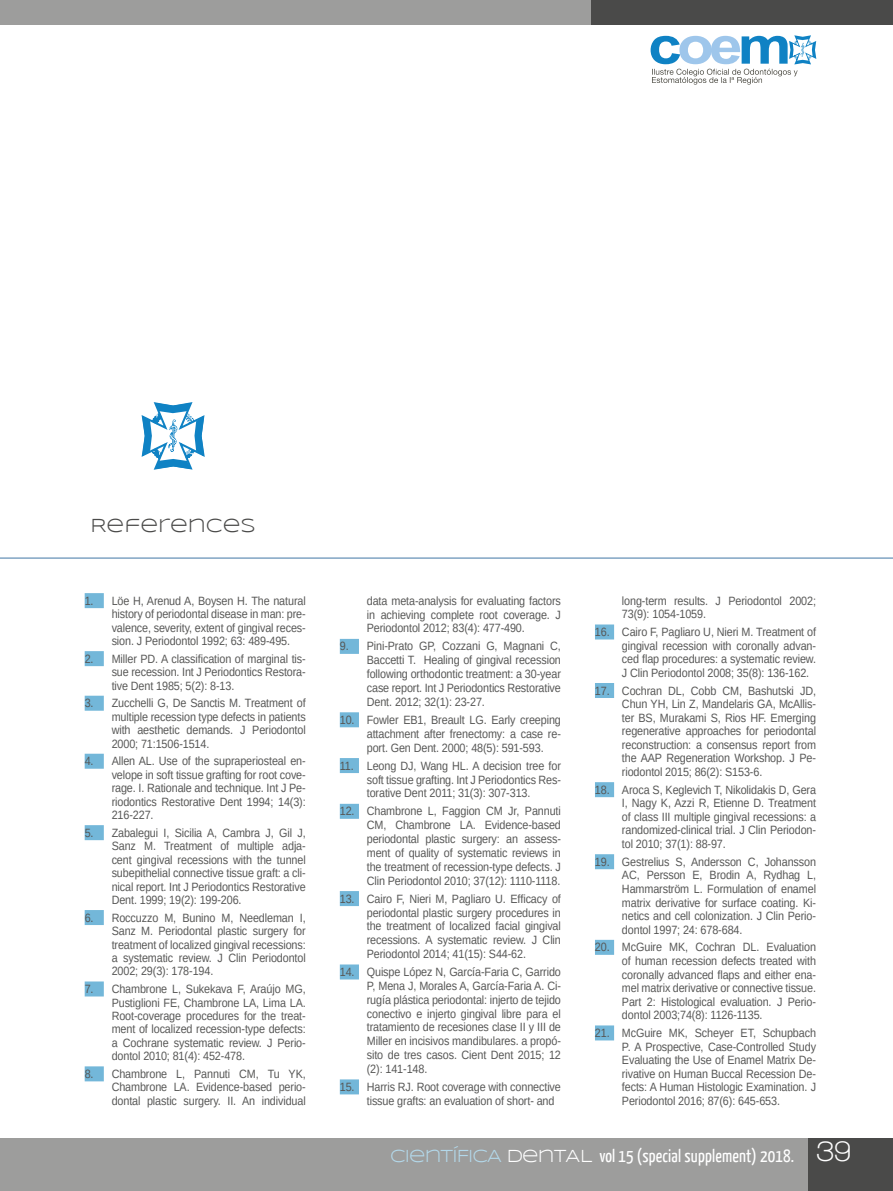
<style>
.page{position:relative;width:893px;height:1191px;background:#fff}
.page>*{position:absolute;margin:0;border:0;box-sizing:border-box;transform-origin:0 0}
.t1{font:19.5px "Syncopate";color:#4a4a49}
.t2{font:18px "Yanone Kaffeesatz";letter-spacing:.01em;color:#fff}
.t3{font:12px/13.5px "Arimo";letter-spacing:-.01em;color:#575756;text-align:justify;scale:.9 1}
.s1{font-family:"Syncopate";color:#b3d8ea}
.s2{font-family:"Syncopate"}
.s3{font-family:"Walkway";font-weight:700;font-size:30px}
</style>
<div class="page">
<div style="left:0;top:1138px;width:893px;height:53px;background:#9d9d9c"></div>
<div style="left:808px;top:1138px;width:85px;height:53px;background:#4a4a49"></div>
<div style="left:0;top:0;width:893px;height:25px;background:#9d9d9c"></div>
<div style="left:591px;top:0;width:302px;height:25px;background:#4a4a49"></div>
<svg style="left:651px;top:35px;width:165px;height:50px"></svg>
<div style="left:85px;top:593px;width:19px;height:15px;background:#73b7d9"></div>
<div style="left:85px;top:651px;width:19px;height:15px;background:#73b7d9"></div>
<div style="left:85px;top:695px;width:19px;height:15px;background:#73b7d9"></div>
<div style="left:85px;top:753px;width:19px;height:15px;background:#73b7d9"></div>
<div style="left:85px;top:825px;width:19px;height:15px;background:#73b7d9"></div>
<div style="left:85px;top:910px;width:19px;height:15px;background:#73b7d9"></div>
<div style="left:85px;top:981px;width:19px;height:15px;background:#73b7d9"></div>
<div style="left:85px;top:1066px;width:19px;height:15px;background:#73b7d9"></div>
<div style="left:340px;top:639px;width:19px;height:15px;background:#73b7d9"></div>
<div style="left:340px;top:712px;width:19px;height:15px;background:#73b7d9"></div>
<div style="left:340px;top:758px;width:19px;height:15px;background:#73b7d9"></div>
<div style="left:340px;top:804px;width:19px;height:15px;background:#73b7d9"></div>
<div style="left:340px;top:891px;width:19px;height:15px;background:#73b7d9"></div>
<div style="left:340px;top:964px;width:19px;height:15px;background:#73b7d9"></div>
<div style="left:340px;top:1079px;width:19px;height:15px;background:#73b7d9"></div>
<div style="left:595px;top:624px;width:19px;height:15px;background:#73b7d9"></div>
<div style="left:595px;top:683px;width:19px;height:15px;background:#73b7d9"></div>
<div style="left:595px;top:782px;width:19px;height:15px;background:#73b7d9"></div>
<div style="left:595px;top:854px;width:19px;height:15px;background:#73b7d9"></div>
<div style="left:595px;top:939px;width:19px;height:15px;background:#73b7d9"></div>
<div style="left:595px;top:1025px;width:19px;height:15px;background:#73b7d9"></div>
<hr style="left:0;top:557px;width:893px;height:2px;background:#80a4c3">
<svg style="left:141px;top:402px;width:64px;height:68px"></svg>
<h1 class="t1" style="left:90px;top:514px;width:167px">REFERENCES</h1>
<p class="t3" style="left:112px;top:594px;width:217px;text-indent:-27px">1. Löe H, Arenud A, Boysen H. The natural history of periodontal disease in man: pre&shy;valence, severity, extent of gingival reces&shy;sion. J Periodontol 1992; 63: 489-495.</p>
<p class="t3" style="left:112px;top:652px;width:217px;text-indent:-27px">2. Miller PD. A classification of marginal tis&shy;sue recession. Int J Periodontics Restora&shy;tive Dent 1985; 5(2): 8-13.</p>
<p class="t3" style="left:112px;top:696px;width:217px;text-indent:-27px">3. Zucchelli G, De Sanctis M. Treatment of multiple recession type defects in patients with aesthetic demands. J Periodontol 2000; 71:1506-1514.</p>
<p class="t3" style="left:112px;top:754px;width:217px;text-indent:-27px">4. Allen AL. Use of the supraperiosteal en&shy;velope in soft tissue grafting for root cove&shy;rage. I. Rationale and technique. Int J Pe&shy;riodontics Restorative Dent 1994; 14(3):<br>216-227.</p>
<p class="t3" style="left:112px;top:826px;width:217px;text-indent:-27px">5. Zabalegui I, Sicilia A, Cambra J, Gil J, Sanz M. Treatment of multiple adja&shy;cent gingival recessions with the tunnel subepithelial connective tissue graft: a cli&shy;nical report. Int J Periodontics Restorative Dent. 1999; 19(2): 199-206.</p>
<p class="t3" style="left:112px;top:910px;width:217px;text-indent:-27px">6. Roccuzzo M, Bunino M, Needleman I, Sanz M. Periodontal plastic surgery for treatment of localized gingival recessions: a systematic review. J Clin Periodontol 2002; 29(3): 178-194.</p>
<p class="t3" style="left:112px;top:982px;width:217px;text-indent:-27px">7. Chambrone L, Sukekava F, Araújo MG, Pustiglioni FE, Chambrone LA, Lima LA.<br>Root-coverage procedures for the treat&shy;ment of localized recession-type defects: a Cochrane systematic review. J Perio&shy;dontol 2010; 81(4): 452-478.</p>
<p class="t3" style="left:112px;top:1067px;width:217px;text-indent:-27px">8. Chambrone L, Pannuti CM, Tu YK, Chambrone LA. Evidence-based perio&shy;dontal plastic surgery. II. An individual</p>
<p class="t3" style="left:367px;top:594px;width:217px">data meta-analysis for evaluating factors in achieving complete root coverage. J Periodontol 2012; 83(4): 477-490.</p>
<p class="t3" style="left:367px;top:639px;width:217px;text-indent:-27px">9. Pini-Prato GP, Cozzani G, Magnani C, Baccetti T. Healing of gingival recession following orthodontic treatment: a 30-year case report. Int J Periodontics Restorative Dent. 2012; 32(1): 23-27.</p>
<p class="t3" style="left:367px;top:713px;width:217px;text-indent:-27px">10. Fowler EB1, Breault LG. Early creeping attachment after frenectomy: a case re&shy;port. Gen Dent. 2000; 48(5): 591-593.</p>
<p class="t3" style="left:367px;top:758px;width:217px;text-indent:-27px">11. Leong DJ, Wang HL. A decision tree for soft tissue grafting. Int J Periodontics Res&shy;torative Dent 2011; 31(3): 307-313.</p>
<p class="t3" style="left:367px;top:804px;width:217px;text-indent:-27px">12. Chambrone L, Faggion CM Jr, Pannuti CM, Chambrone LA. Evidence-based periodontal plastic surgery: an assess&shy;ment of quality of systematic reviews in the treatment of recession-type defects. J Clin Periodontol 2010; 37(12): 1110-1118.</p>
<p class="t3" style="left:367px;top:891px;width:217px;text-indent:-27px">13. Cairo F, Nieri M, Pagliaro U. Efficacy of periodontal plastic surgery procedures in the treatment of localized facial gingival recessions. A systematic review. J Clin Periodontol 2014; 41(15): S44-62.</p>
<p class="t3" style="left:367px;top:965px;width:217px;text-indent:-27px">14. Quispe López N, García-Faria C, Garrido P, Mena J, Morales A, García-Faria A. Ci&shy;rugía plástica periodontal: injerto de tejido conectivo e injerto gingival libre para el tratamiento de recesiones clase II y III de Miller en incisivos mandibulares. a propó&shy;sito de tres casos. Cient Dent 2015; 12 (2): 141-148.</p>
<p class="t3" style="left:367px;top:1080px;width:217px;text-indent:-27px">15. Harris RJ. Root coverage with connective tissue grafts: an evaluation of short- and</p>
<p class="t3" style="left:622px;top:594px;width:217px">long-term results. J Periodontol 2002;<br>73(9): 1054-1059.</p>
<p class="t3" style="left:622px;top:625px;width:217px;text-indent:-27px">16. Cairo F, Pagliaro U, Nieri M. Treatment of gingival recession with coronally advan&shy;ced flap procedures: a systematic review.<br>J Clin Periodontol 2008; 35(8): 136-162.</p>
<p class="t3" style="left:622px;top:684px;width:217px;text-indent:-27px">17. Cochran DL, Cobb CM, Bashutski JD, Chun YH, Lin Z, Mandelaris GA, McAllis&shy;ter BS, Murakami S, Rios HF. Emerging regenerative approaches for periodontal reconstruction: a consensus report from the AAP Regeneration Workshop. J Pe&shy;riodontol 2015; 86(2): S153-6.</p>
<p class="t3" style="left:622px;top:783px;width:217px;text-indent:-27px">18. Aroca S, Keglevich T, Nikolidakis D, Gera I, Nagy K, Azzi R, Etienne D. Treatment of class III multiple gingival recessions: a randomized-clinical trial. J Clin Periodon&shy;tol 2010; 37(1): 88-97.</p>
<p class="t3" style="left:622px;top:855px;width:217px;text-indent:-27px">19. Gestrelius S, Andersson C, Johansson AC, Persson E, Brodin A, Rydhag L, Hammarström L. Formulation of enamel matrix derivative for surface coating. Ki&shy;netics and cell colonization. J Clin Perio&shy;dontol 1997; 24: 678-684.</p>
<p class="t3" style="left:622px;top:940px;width:217px;text-indent:-27px">20. McGuire MK, Cochran DL. Evaluation of human recession defects treated with coronally advanced flaps and either ena&shy;mel matrix derivative or connective tissue.<br>Part 2: Histological evaluation. J Perio&shy;dontol 2003;74(8): 1126-1135.</p>
<p class="t3" style="left:622px;top:1026px;width:217px;text-indent:-27px">21. McGuire MK, Scheyer ET, Schupbach P. A Prospective, Case-Controlled Study Evaluating the Use of Enamel Matrix De&shy;rivative on Human Buccal Recession De&shy;fects: A Human Histologic Examination. J Periodontol 2016; 87(6): 645-653.</p>
<h2 class="t2" style="left:390px;top:1144px;width:463px"><span class="s1">CIENTÍFICA</span> <span class="s2">DENTAL</span> vol 15 (special supplement) 2018. <span class="s3">39</span></h2>
</div>
